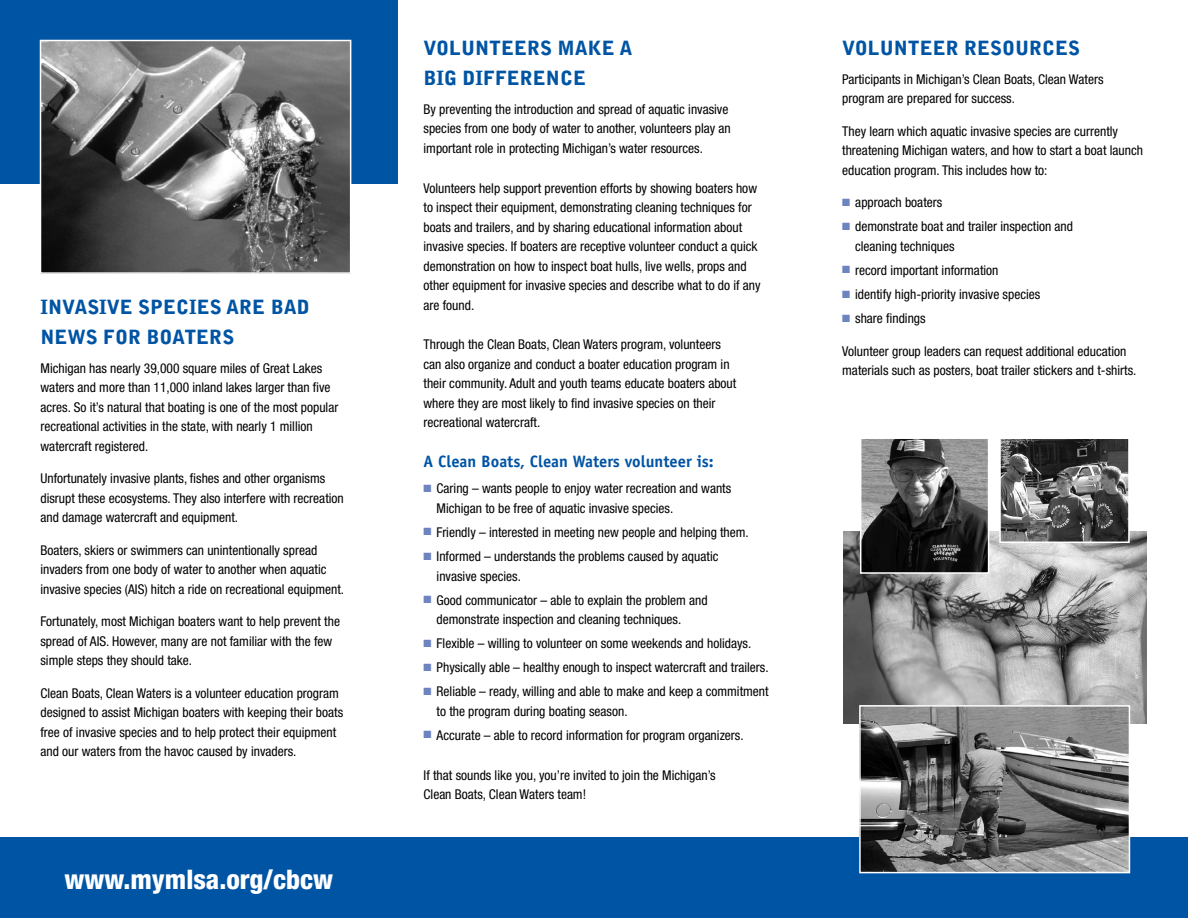
<style>
.page{position:relative;width:1188px;height:918px;background:#fff}
.page>*{position:absolute;margin:0;border:0;box-sizing:border-box;transform-origin:0 0}
.t1{font:800 condensed 27px "Helvetica Neue";color:#fff}
.t2{font:900 19.5px/30px "Bell Gothic";color:#0054a4}
.t3{font:700 16.5px "Officina Sans";color:#0054a4}
.t4{font:condensed 13.5px/19.5px "Helvetica Neue";color:#000}
.s1{color:#6d84c0}
</style>
<div class="page">
<div style="left:0;top:0;width:398px;height:184px;background:#0054a4"></div>
<img style="left:43px;top:43px;width:305px;height:228px">
<div style="left:40px;top:40px;width:311px;height:234px;border:2px solid #fff"></div>
<div style="left:0;top:837px;width:1188px;height:81px;background:#0054a4"></div>
<img style="left:843px;top:532px;width:303px;height:192px">
<img style="left:862px;top:708px;width:265px;height:162px">
<div style="left:859px;top:705px;width:271px;height:168px;border:2px solid #fff"></div>
<img style="left:863px;top:440px;width:123px;height:131px">
<div style="left:860px;top:437px;width:129px;height:137px;border:2px solid #fff"></div>
<img style="left:1002px;top:441px;width:125px;height:99px">
<div style="left:999px;top:438px;width:131px;height:105px;border:2px solid #fff"></div>
<h2 class="t2" style="left:40px;top:292px;width:271px;text-indent:59px">IVE SPECIES ARE BAD<br>N EWS FOR BOATERS</h2>
<p class="t4" style="left:40px;top:358px;width:299px">Michigan has nearly 39,000 square miles of Great Lakes waters and more than 11,000 inland lakes larger than five acres. So it’s natural that boating is one of the most popular recreational activities in the state, with nearly 1 million watercraft registered.</p>
<p class="t4" style="left:40px;top:469px;width:305px">Unfortunately invasive plants, fishes and other organisms disrupt these ecosystems. They also interfere with recreation and damage watercraft and equipment.</p>
<p class="t4" style="left:40px;top:540px;width:305px">Boaters, skiers or swimmers can unintentionally spread invaders from one body of water to another when aquatic invasive species (AIS) hitch a ride on recreational equipment.</p>
<p class="t4" style="left:40px;top:612px;width:301px">Fortunately, most Michigan boaters want to help prevent the spread of AIS. However, many are not familiar with the few simple steps they should take.</p>
<p class="t4" style="left:40px;top:683px;width:304px">Clean Boats, Clean Waters is a volunteer education program designed to assist Michigan boaters with keeping their boats free of invasive species and to help protect their equipment and our waters from the havoc caused by invaders.</p>
<h2 class="t2" style="left:40px;top:292px;width:35px">INVAS</h2>
<h1 class="t1" style="left:64px;top:863px;width:270px">www.mymlsa.org/cbcw</h1>
<h2 class="t2" style="left:424px;top:33px;width:209px">VOLUNTEERS MAKE A<br>BIG DIFFERENCE</h2>
<p class="t4" style="left:424px;top:99px;width:309px">By preventing the introduction and spread of aquatic invasive species from one body of water to another, volunteers play an important role in protecting Michigan’s water resources.</p>
<p class="t4" style="left:424px;top:178px;width:339px">Volunteers help support prevention efforts by showing boaters how to inspect their equipment, demonstrating cleaning techniques for boats and trailers, and by sharing educational information about invasive species. If boaters are receptive volunteer conduct a quick demonstration on how to inspect boat hulls, live wells, props and other equipment for invasive species and describe what to do if any are found.</p>
<p class="t4" style="left:424px;top:335px;width:314px">Through the Clean Boats, Clean Waters program, volunteers can also organize and conduct a boater education program in their community. Adult and youth teams educate boaters about where they are most likely to find invasive species on their recreational watercraft.</p>
<p class="t3" style="left:424px;top:451px;width:292px">A Clean Boats, Clean Waters volunteer is:</p>
<p class="t4" style="left:437px;top:479px;width:296px;text-indent:-13px"><span class="s1">■</span> Caring – wants people to enjoy water recreation and wants<br>Michigan to be free of aquatic invasive species.</p>
<p class="t4" style="left:424px;top:522px;width:327px"><span class="s1">■</span> Friendly – interested in meeting new people and helping them.</p>
<p class="t4" style="left:437px;top:546px;width:283px;text-indent:-13px"><span class="s1">■</span> Informed – understands the problems caused by aquatic invasive species.</p>
<p class="t4" style="left:437px;top:590px;width:273px;text-indent:-13px"><span class="s1">■</span> Good communicator – able to explain the problem and demonstrate inspection and cleaning techniques.</p>
<p class="t4" style="left:424px;top:634px;width:329px"><span class="s1">■</span> Flexible – willing to volunteer on some weekends and holidays.</p>
<p class="t4" style="left:424px;top:658px;width:347px"><span class="s1">■</span> Physically able – healthy enough to inspect watercraft and trailers.</p>
<p class="t4" style="left:437px;top:682px;width:334px;text-indent:-13px"><span class="s1">■</span> Reliable – ready, willing and able to make and keep a commitment to the program during boating season.</p>
<p class="t4" style="left:424px;top:725px;width:322px"><span class="s1">■</span> Accurate – able to record information for program organizers.</p>
<p class="t4" style="left:424px;top:765px;width:294px">If that sounds like you, you’re invited to join the Michigan’s<br>Clean Boats, Clean Waters team!</p>
<h2 class="t2" style="left:842px;top:33px;width:238px">VOLUNTEER RESOURCES</h2>
<p class="t4" style="left:842px;top:69px;width:263px">Participants in Michigan’s Clean Boats, Clean Waters program are prepared for success.</p>
<p class="t4" style="left:842px;top:121px;width:302px">They learn which aquatic invasive species are currently threatening Michigan waters, and how to start a boat launch education program. This includes how to:</p>
<p class="t4" style="left:842px;top:193px;width:102px"><span class="s1">■</span> approach boaters</p>
<p class="t4" style="left:855px;top:217px;width:219px;text-indent:-13px"><span class="s1">■</span> demonstrate boat and trailer inspection and cleaning techniques</p>
<p class="t4" style="left:842px;top:260px;width:158px"><span class="s1">■</span> record important information</p>
<p class="t4" style="left:842px;top:284px;width:200px"><span class="s1">■</span> identify high-priority invasive species</p>
<p class="t4" style="left:842px;top:309px;width:85px"><span class="s1">■</span> share findings</p>
<p class="t4" style="left:842px;top:341px;width:296px">Volunteer group leaders can request additional education materials such as posters, boat trailer stickers and t-shirts.</p>
</div>
